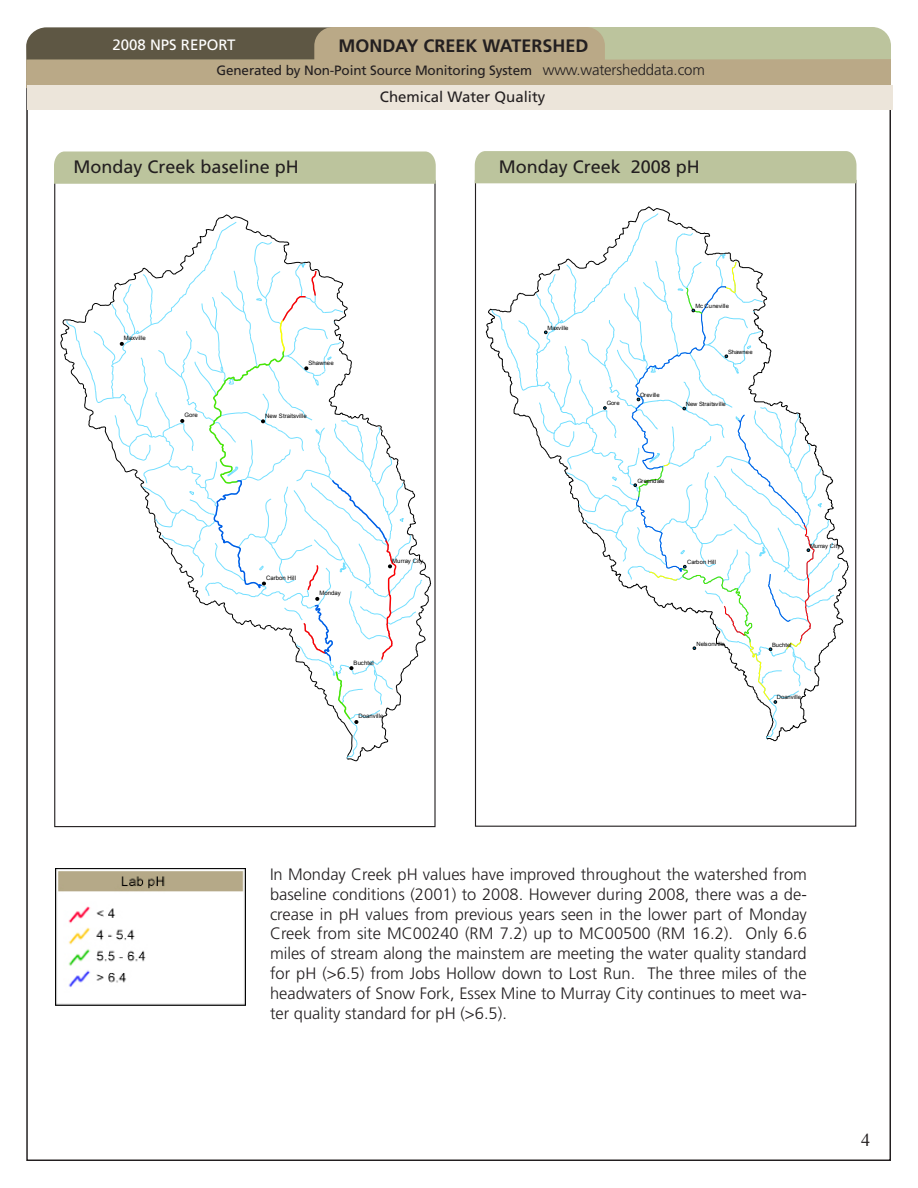
<style>
.page{position:relative;width:918px;height:1188px;background:#fff}
.page>*{position:absolute;margin:0;border:0;box-sizing:border-box;transform-origin:0 0}
.t1{font:18px "Frutiger LT Std";color:#231f20}
.t2{font:700 18px "Frutiger LT Std";color:#231f20}
.t3{font:18px "Times New Roman";color:#231f20}
.t4{font:300 16.5px/19.8px "Frutiger LT Std";color:#231f20;text-align:justify}
.t5{font:15px "Frutiger LT Std";color:#231f20}
.t6{font:15px "Frutiger LT Std";color:#fff}
.t7{font:13.5px "Frutiger LT Std";letter-spacing:-.01em;color:#231f20}
.t8{font:6px "Arial";color:#000}
.t9{font:5.85px "Arial";letter-spacing:-.01em;color:#000}
.s1{font-weight:300;font-size:15px}
</style>
<div class="page">
<svg style="left:26px;top:27px;width:865px;height:61px;fill:#baa987"></svg>
<div style="left:54px;top:151px;width:382px;height:33px;background:#bcc49d"></div>
<div style="left:475px;top:151px;width:381px;height:32px;background:#bcc49d"></div>
<div style="left:27px;top:85px;width:865px;height:25px;background:#ece5da"></div>
<svg style="left:54px;top:206px;width:382px;height:557px"></svg>
<img style="left:55px;top:869px;width:191px;height:137px">
<svg style="left:485px;top:206px;width:364px;height:536px"></svg>
<p class="t6" style="left:113px;top:36px;width:125px">2008 NPS Report</p>
<p class="t2" style="left:338px;top:36px;width:252px">MONDAY CREEK WATERSHED</p>
<p class="t7" style="left:217px;top:62px;width:490px">Generated by Non-Point Source Monitoring System <span class="s1">www.watersheddata.com</span></p>
<p class="t5" style="left:380px;top:88px;width:167px">Chemical Water Quality</p>
<p class="t1" style="left:74px;top:156px;width:227px">Monday Creek baseline pH</p>
<p class="t1" style="left:499px;top:157px;width:203px">Monday Creek 2008 pH</p>
<p class="t8" style="left:124px;top:334px;width:23px">Maxville</p>
<p class="t8" style="left:184px;top:411px;width:15px">Gore</p>
<p class="t8" style="left:308px;top:359px;width:27px">Shawnee</p>
<p class="t8" style="left:265px;top:412px;width:43px">New Straitsville</p>
<p class="t8" style="left:266px;top:574px;width:32px">Carbon Hill</p>
<p class="t8" style="left:319px;top:589px;width:23px">Monday</p>
<p class="t8" style="left:392px;top:557px;width:32px">Murray City</p>
<p class="t8" style="left:354px;top:659px;width:22px">Buchtel</p>
<p class="t8" style="left:358px;top:712px;width:26px">Doanville</p>
<p class="t9" style="left:548px;top:324px;width:22px">Maxville</p>
<p class="t9" style="left:607px;top:400px;width:14px">Gore</p>
<p class="t9" style="left:640px;top:391px;width:21px">Oreville</p>
<p class="t9" style="left:695px;top:303px;width:35px">Mc Cuneville</p>
<p class="t9" style="left:728px;top:348px;width:26px">Shawnee</p>
<p class="t9" style="left:686px;top:400px;width:42px">New Straitsville</p>
<p class="t9" style="left:637px;top:477px;width:29px">Greendale</p>
<p class="t9" style="left:687px;top:558px;width:30px">Carbon Hill</p>
<p class="t9" style="left:810px;top:542px;width:32px">Murray City</p>
<p class="t9" style="left:696px;top:640px;width:30px">Nelsonville</p>
<p class="t9" style="left:772px;top:641px;width:21px">Buchtel</p>
<p class="t9" style="left:777px;top:694px;width:26px">Doanville</p>
<p class="t4" style="left:270px;top:865px;width:538px">In Monday Creek pH values have improved throughout the watershed from baseline conditions (2001) to 2008. However during 2008, there was a de&shy;crease in pH values from previous years seen in the lower part of Monday Creek from site MC00240 (RM 7.2) up to MC00500 (RM 16.2). Only 6.6 miles of stream along the mainstem are meeting the water quality standard for pH (&gt;6.5) from Jobs Hollow down to Lost Run. The three miles of the headwaters of Snow Fork, Essex Mine to Murray City continues to meet wa&shy;ter quality standard for pH (&gt;6.5).</p>
<p class="t3" style="left:861px;top:1128px;width:10px">4</p>
</div>
